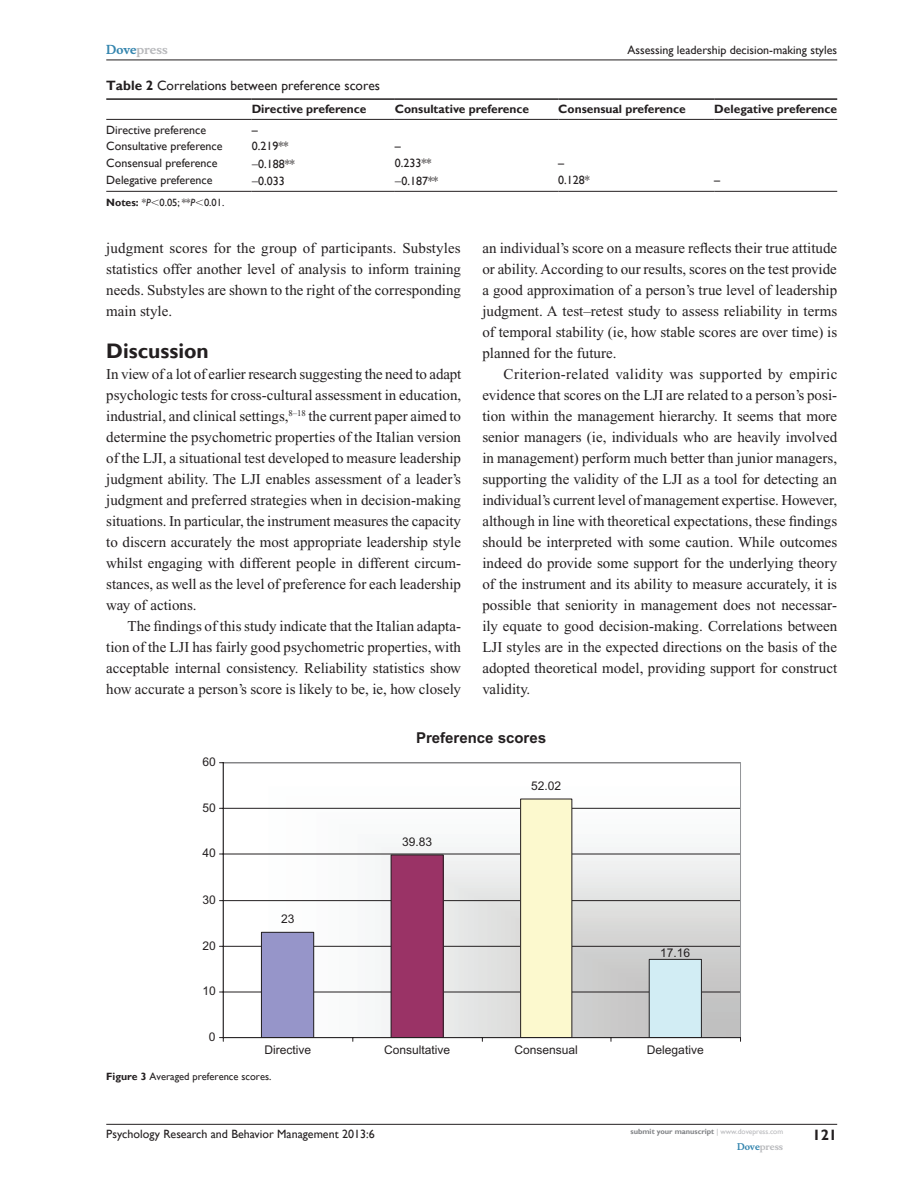
<style>
.page{position:relative;width:918px;height:1188px;background:#fff}
.page>*{position:absolute;margin:0;border:0;box-sizing:border-box;transform-origin:0 0}
.t1{font:700 21px "Gill Sans";color:#231f20}
.Tx{font:15px/21px "Times New Roman";color:#231f20;text-align:justify}
.TxF{font:15px/21px "Times New Roman";color:#231f20;text-align:justify}
.t2{font:700 15px "Arial";color:#231f20}
.t3{font:700 15px "Gill Sans";color:#231f20}
.TN_TT{font:13.5px "Gill Sans";color:#231f20}
.TB{font:12px "Gill Sans";color:#231f20}
.TCH{font:700 12px "Gill Sans";color:#231f20}
.t4{font:12px "Arial";color:#231f20}
.t5{font:700 12px "Musee";color:#b8b9bc}
.FC{font:10.5px "Gill Sans";color:#231f20}
.TSNRI{font:10.5px "Gill Sans";color:#231f20}
.t6{font:700 9px "Musee";color:#b8b9bc}
.t7{font:700 7.5px "Gill Sans";color:#808285}
.s1{color:#3485ae}
.s2{font-weight:700}
.s3{font-style:italic}
.s4{font-family:"Mathematical Pi One"}
.s5{font-weight:400;color:#b8b9bc}
</style>
<div class="page">
<hr style="left:106px;top:1124px;width:731px;height:1px;background:#231f20">
<hr style="left:106px;top:60px;width:731px;height:1px;background:#231f20">
<hr style="left:106px;top:119px;width:146px;height:1px;background:#231f20">
<hr style="left:252px;top:119px;width:143px;height:1px;background:#231f20">
<hr style="left:395px;top:119px;width:163px;height:1px;background:#231f20">
<hr style="left:558px;top:119px;width:156px;height:1px;background:#231f20">
<hr style="left:714px;top:119px;width:123px;height:1px;background:#231f20">
<hr style="left:106px;top:191px;width:146px;height:1px;background:#231f20">
<hr style="left:252px;top:191px;width:143px;height:1px;background:#231f20">
<hr style="left:395px;top:191px;width:163px;height:1px;background:#231f20">
<hr style="left:558px;top:191px;width:156px;height:1px;background:#231f20">
<hr style="left:714px;top:191px;width:123px;height:1px;background:#231f20">
<hr style="left:106px;top:98px;width:146px;height:2px;background:#231f20">
<hr style="left:252px;top:98px;width:143px;height:2px;background:#231f20">
<hr style="left:395px;top:98px;width:163px;height:2px;background:#231f20">
<hr style="left:558px;top:98px;width:156px;height:2px;background:#231f20">
<hr style="left:714px;top:98px;width:123px;height:2px;background:#231f20">
<img style="left:224px;top:763px;width:516px;height:274px">
<hr style="left:223px;top:992px;width:518px;height:1px;background:#231f20">
<hr style="left:223px;top:946px;width:518px;height:1px;background:#231f20">
<hr style="left:223px;top:900px;width:518px;height:1px;background:#231f20">
<hr style="left:223px;top:854px;width:518px;height:1px;background:#231f20">
<hr style="left:223px;top:808px;width:518px;height:1px;background:#231f20">
<hr style="left:223px;top:762px;width:518px;height:1px;background:#939598">
<hr style="left:740px;top:763px;width:1px;height:275px;background:#939598">
<div style="left:261px;top:932px;width:53px;height:106px;background:#9695c9"></div>
<div style="left:261px;top:932px;width:53px;height:106px;border:1px solid #231f20"></div>
<div style="left:391px;top:855px;width:52px;height:183px;background:#9a3366"></div>
<div style="left:391px;top:855px;width:53px;height:183px;border:1px solid #231f20"></div>
<div style="left:521px;top:799px;width:51px;height:239px;background:#fcf9ce"></div>
<div style="left:520px;top:799px;width:52px;height:239px;border:1px solid #231f20"></div>
<div style="left:649px;top:959px;width:52px;height:79px;background:#d2edf4"></div>
<div style="left:649px;top:959px;width:53px;height:79px;border:1px solid #231f20"></div>
<hr style="left:223px;top:763px;width:1px;height:275px;background:#231f20">
<hr style="left:223px;top:1037px;width:518px;height:1px;background:#231f20">
<p class="t5" style="left:106px;top:43px;width:63px"><span class="s1">Dove</span>press</p>
<p class="TB" style="left:628px;top:43px;width:211px">Assessing leadership decision-making styles</p>
<p class="TN_TT" style="left:106px;top:78px;width:275px"><span class="s2">Table 2</span> Correlations between preference scores</p>
<p class="TCH" style="left:252px;top:102px;width:116px">Directive preference</p>
<p class="TCH" style="left:395px;top:102px;width:136px">Consultative preference</p>
<p class="TCH" style="left:558px;top:102px;width:129px">Consensual preference</p>
<p class="TCH" style="left:714px;top:102px;width:125px">Delegative preference</p>
<p class="TB" style="left:106px;top:123px;width:102px">Directive preference</p>
<p class="TB" style="left:252px;top:123px;width:7px">–</p>
<p class="TB" style="left:106px;top:139px;width:118px">Consultative preference</p>
<p class="TB" style="left:252px;top:139px;width:38px">0.219**</p>
<p class="TB" style="left:395px;top:139px;width:7px">–</p>
<p class="TB" style="left:106px;top:156px;width:113px">Consensual preference</p>
<p class="TB" style="left:258px;top:157px;width:38px">0.188**</p>
<p class="TB" style="left:395px;top:156px;width:38px">0.233**</p>
<p class="TB" style="left:558px;top:156px;width:7px">–</p>
<p class="TB" style="left:106px;top:173px;width:108px">Delegative preference</p>
<p class="TB" style="left:258px;top:174px;width:28px">0.033</p>
<p class="TB" style="left:401px;top:174px;width:38px">0.187**</p>
<p class="TB" style="left:558px;top:173px;width:33px">0.128*</p>
<p class="TB" style="left:714px;top:173px;width:7px">–</p>
<p class="TSNRI" style="left:106px;top:196px;width:120px"><span class="s2">Notes:</span> *<span class="s3">P</span><span class="s4">,</span>0.05; **<span class="s3">P</span><span class="s4">,</span>0.01.</p>
<p class="TxF" style="left:106px;top:238px;width:356px">judgment scores for the group of participants. Substyles statistics offer another level of analysis to inform training needs. Substyles are shown to the right of the corresponding main style.</p>
<h1 class="t1" style="left:106px;top:339px;width:104px">Discussion</h1>
<p class="TxF" style="left:106px;top:364px;width:357px">In view of a lot of earlier research suggesting the need to adapt psychologic tests for cross-cultural assessment in education, industrial, and clinical settings,<sup>8–18</sup> the current paper aimed to determine the psychometric properties of the Italian version of the LJI, a situational test developed to measure leadership judgment ability. The LJI enables assessment of a leader’s judgment and preferred strategies when in decision-making situations. In particular, the instrument measures the capacity to discern accurately the most appropriate leadership style whilst engaging with different people in different circum&shy;stances, as well as the level of preference for each leadership way of actions.</p>
<p class="Tx" style="left:106px;top:616px;width:356px;text-indent:21px">The findings of this study indicate that the Italian adapta&shy;tion of the LJI has fairly good psychometric properties, with acceptable internal consistency. Reliability statistics show how accurate a person’s score is likely to be, ie, how closely</p>
<p class="Tx" style="left:482px;top:238px;width:356px">an individual’s score on a measure reflects their true attitude or ability. According to our results, scores on the test provide a good approximation of a person’s true level of leadership judgment. A test–retest study to assess reliability in terms of temporal stability (ie, how stable scores are over time) is planned for the future.</p>
<p class="Tx" style="left:482px;top:364px;width:356px;text-indent:21px">Criterion-related validity was supported by empiric evidence that scores on the LJI are related to a person’s posi&shy;tion within the management hierarchy. It seems that more senior managers (ie, individuals who are heavily involved in management) perform much better than junior managers, supporting the validity of the LJI as a tool for detecting an individual’s current level of management expertise. However, although in line with theoretical expectations, these findings should be interpreted with some caution. While outcomes indeed do provide some support for the underlying theory of the instrument and its ability to measure accurately, it is possible that seniority in management does not necessar&shy;ily equate to good decision-making. Correlations between LJI styles are in the expected directions on the basis of the adopted theoretical model, providing support for construct validity.</p>
<p class="t4" style="left:202px;top:755px;width:15px">60</p>
<p class="t4" style="left:202px;top:801px;width:15px">50</p>
<p class="t4" style="left:202px;top:846px;width:15px">40</p>
<p class="t4" style="left:202px;top:893px;width:15px">30</p>
<p class="t4" style="left:202px;top:939px;width:15px">20</p>
<p class="t4" style="left:202px;top:984px;width:15px">10</p>
<p class="t4" style="left:209px;top:1030px;width:8px">0</p>
<p class="t2" style="left:416px;top:729px;width:132px">Preference scores</p>
<p class="t4" style="left:281px;top:912px;width:15px">23</p>
<p class="t4" style="left:402px;top:835px;width:32px">39.83</p>
<p class="t4" style="left:531px;top:779px;width:32px">52.02</p>
<p class="t4" style="left:660px;top:946px;width:32px">17.16</p>
<p class="t4" style="left:264px;top:1043px;width:48px">Directive</p>
<p class="t4" style="left:384px;top:1043px;width:68px">Consultative</p>
<p class="t4" style="left:515px;top:1043px;width:65px">Consensual</p>
<p class="t4" style="left:647px;top:1043px;width:58px">Delegative</p>
<p class="FC" style="left:106px;top:1070px;width:167px"><span class="s2">Figure 3</span> Averaged preference scores.</p>
<p class="TB" style="left:106px;top:1127px;width:270px">Psychology Research and Behavior Management 2013:6</p>
<p class="t7" style="left:631px;top:1127px;width:154px">submit your manuscript <span class="s5">| www.dovepress.com</span></p>
<p class="t6" style="left:737px;top:1141px;width:48px"><span class="s1">Dove</span>press</p>
<p class="t3" style="left:812px;top:1126px;width:26px">121</p>
</div>
